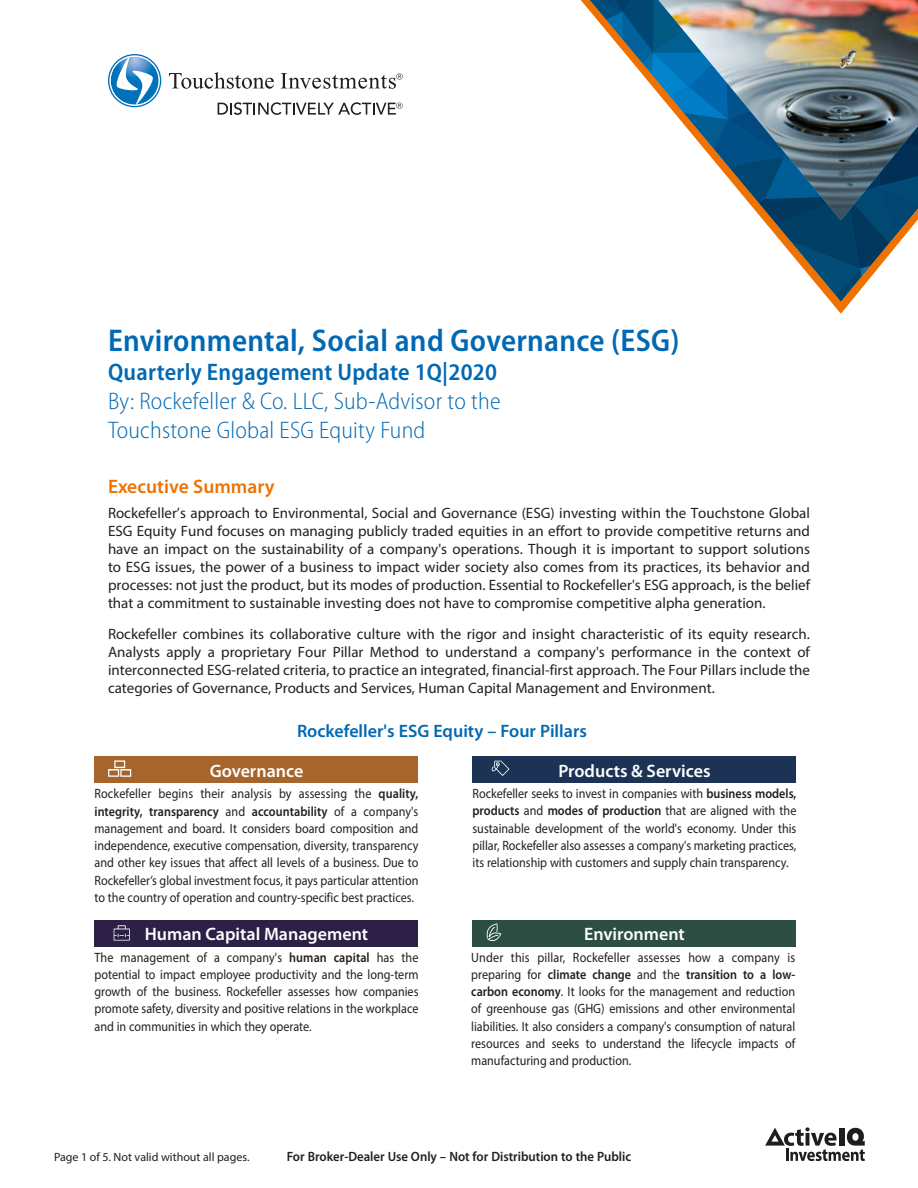
<style>
.page{position:relative;width:918px;height:1188px;background:#fff}
.page>*{position:absolute;margin:0;border:0;box-sizing:border-box;transform-origin:0 0}
.t1{font:600 semi-condensed 31.5px "Myriad Pro";letter-spacing:.01em;color:#0168b3}
.t2{font:300 semi-condensed 24px/28.8px "Myriad Pro";letter-spacing:.01em;color:#0168b3}
.t3{font:600 semi-condensed 24px "Myriad Pro";letter-spacing:.01em;color:#0168b3}
.t4{font:600 19.5px "Myriad Pro";color:#ef7100}
.t5{font:600 18px "Myriad Pro";color:#fff}
.t6{font:600 18px "Myriad Pro";color:#0168b3}
.t7{font:15px/18px "Myriad Pro";color:#231f20;text-align:justify}
.t8{font:13.5px/17.2px "Myriad Pro";color:#231f20;text-align:justify;scale:.9 1}
.t9{font:600 13.5px "Myriad Pro";color:#231f20;scale:.95 1}
.t10{font:12px "Myriad Pro";color:#231f20}
.s1{font-weight:600}
</style>
<div class="page">
<svg style="left:765px;top:1127px;width:100px;height:34px"></svg>
<svg style="left:108px;top:54px;width:53px;height:53px"></svg>
<svg style="left:169px;top:72px;width:105px;height:17px"></svg>
<svg style="left:281px;top:73px;width:122px;height:16px"></svg>
<svg style="left:218px;top:102px;width:185px;height:13px"></svg>
<svg style="left:590px;top:0;width:328px;height:301px"></svg>
<img style="left:658px;top:0;width:260px;height:220px">
<div style="left:472px;top:756px;width:324px;height:27px;background:#1c3355"></div>
<svg style="left:492px;top:761px;width:17px;height:15px"></svg>
<div style="left:94px;top:756px;width:324px;height:27px;background:#a5652d"></div>
<svg style="left:108px;top:760px;width:23px;height:17px"></svg>
<div style="left:94px;top:920px;width:324px;height:27px;background:#2c2046"></div>
<svg style="left:114px;top:925px;width:16px;height:16px"></svg>
<div style="left:472px;top:920px;width:324px;height:27px;background:#2d4e43"></div>
<svg style="left:487px;top:923px;width:14px;height:18px"></svg>
<h1 class="t1" style="left:108px;top:323px;width:573px">Environmental, Social and Governance (ESG)</h1>
<h2 class="t3" style="left:108px;top:359px;width:391px">Quarterly Engagement Update 1Q|2020</h2>
<h2 class="t2" style="left:108px;top:387px;width:394px">By: Rockefeller &amp; Co. LLC, Sub-Advisor to the<br>Touchstone Global ESG Equity Fund</h2>
<h3 class="t4" style="left:108px;top:476px;width:168px">Executive Summary</h3>
<p class="t7" style="left:108px;top:504px;width:704px">Rockefeller’s approach to Environmental, Social and Governance (ESG) investing within the Touchstone Global ESG Equity Fund focuses on managing publicly traded equities in an effort to provide competitive returns and have an impact on the sustainability of a company's operations. Though it is important to support solutions to ESG issues, the power of a business to impact wider society also comes from its practices, its behavior and processes: not just the product, but its modes of production. Essential to Rockefeller's ESG approach, is the belief that a commitment to sustainable investing does not have to compromise competitive alpha generation.</p>
<p class="t7" style="left:108px;top:625px;width:704px">Rockefeller combines its collaborative culture with the rigor and insight characteristic of its equity research.<br>Analysts apply a proprietary Four Pillar Method to understand a company's performance in the context of interconnected ESG-related criteria, to practice an integrated, financial-first approach. The Four Pillars include the categories of Governance, Products and Services, Human Capital Management and Environment.</p>
<h3 class="t6" style="left:297px;top:721px;width:291px">Rockefeller's ESG Equity – Four Pillars</h3>
<h3 class="t5" style="left:210px;top:761px;width:95px">Governance</h3>
<h3 class="t5" style="left:558px;top:761px;width:154px">Products &amp; Services</h3>
<p class="t8" style="left:94px;top:785px;width:362px">Rockefeller begins their analysis by assessing the <span class="s1">quality, integrity, transparency</span> and <span class="s1">accountability</span> of a company's management and board. It considers board composition and independence, executive compensation, diversity, transparency and other key issues that affect all levels of a business. Due to Rockefeller’s global investment focus, it pays particular attention to the country of operation and country-specific best practices.</p>
<p class="t8" style="left:472px;top:785px;width:362px">Rockefeller seeks to invest in companies with <span class="s1">business models, products</span> and <span class="s1">modes of production</span> that are aligned with the sustainable development of the world's economy. Under this pillar, Rockefeller also assesses a company's marketing practices, its relationship with customers and supply chain transparency.</p>
<h3 class="t5" style="left:145px;top:924px;width:225px">Human Capital Management</h3>
<h3 class="t5" style="left:584px;top:924px;width:102px">Environment</h3>
<p class="t8" style="left:94px;top:948px;width:362px">The management of a company's <span class="s1">human capital</span> has the potential to impact employee productivity and the long-term growth of the business. Rockefeller assesses how companies promote safety, diversity and positive relations in the workplace and in communities in which they operate.</p>
<p class="t8" style="left:471px;top:948px;width:362px">Under this pillar, Rockefeller assesses how a company is preparing for <span class="s1">climate change</span> and the <span class="s1">transition to a low&shy;carbon economy</span>. It looks for the management and reduction of greenhouse gas (GHG) emissions and other environmental liabilities. It also considers a company's consumption of natural resources and seeks to understand the lifecycle impacts of manufacturing and production.</p>
<p class="t10" style="left:54px;top:1150px;width:197px">Page 1 of 5. Not valid without all pages.</p>
<p class="t9" style="left:287px;top:1149px;width:364px">For Broker-Dealer Use Only – Not for Distribution to the Public</p>
</div>
